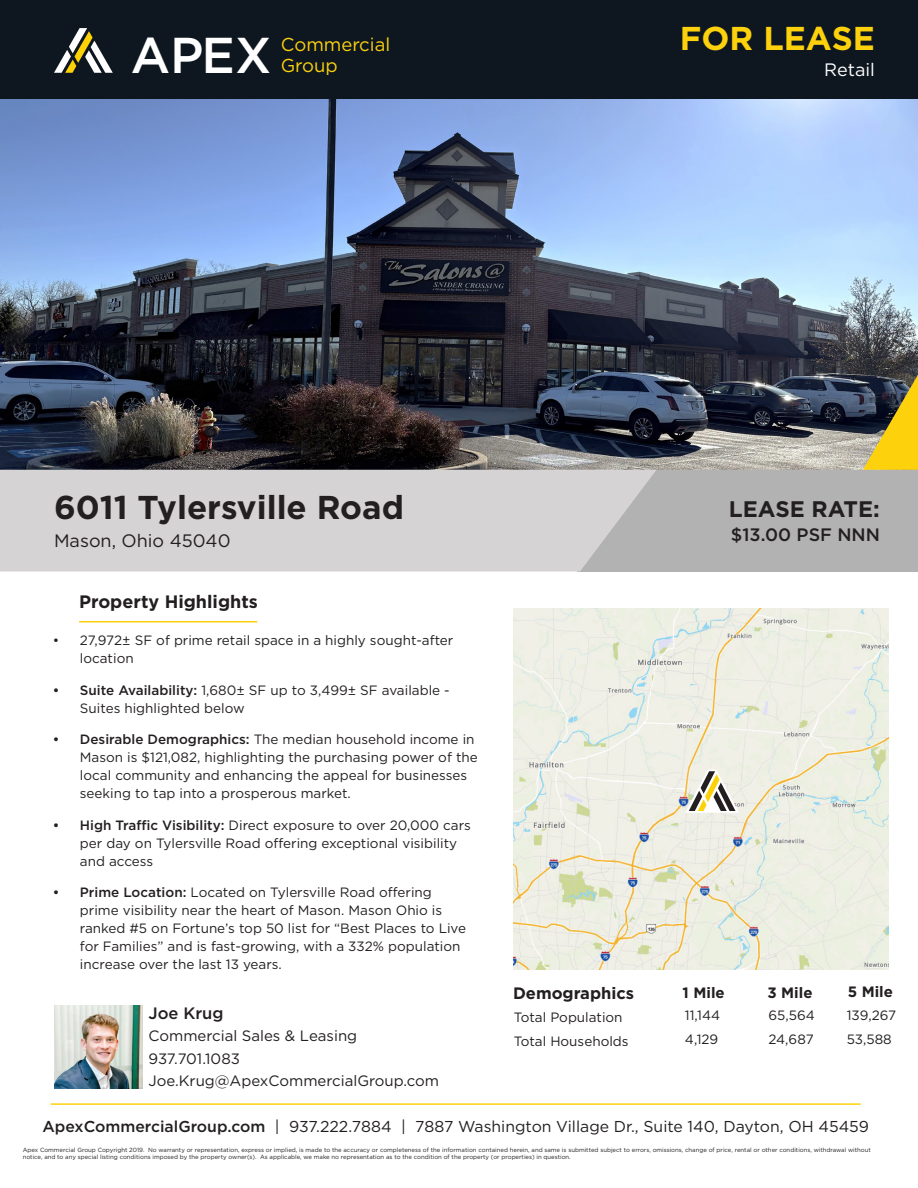
<style>
.page{position:relative;width:918px;height:1188px;background:#fff}
.page>*{position:absolute;margin:0;border:0;box-sizing:border-box;transform-origin:0 0}
.t1{font:500 50.25px "Gotham";color:#fff}
.t2{font:700 33px "Gotham";color:#231f20}
.t3{font:700 33px "Gotham";color:#fdd10c}
.t4{font:700 22.5px "Gotham";color:#231f20}
.t5{font:18.6px/20.9px "Gotham";color:#fcd10d}
.t6{font:700 18px "Gotham";color:#231f20}
.t7{font:18px "Gotham";color:#231f20}
.t8{font:500 18px "Gotham";color:#231f20}
.t9{font:18px "Gotham";color:#fff}
.t10{font:700 16.5px "Gotham";color:#231f20}
.t11{font:500 16.5px "Gotham";color:#231f20}
.t12{font:15.75px "Gotham";color:#231f20}
.t13{font:15px/22.5px "Gotham";color:#231f20}
.t14{font:700 15px "Gotham";color:#231f20}
.t15{font:13.5px/18px "Gotham";color:#231f20}
.t16{font:6px/7.2px "Gotham";color:#231f20}
.s1{font-weight:500}
</style>
<div class="page">
<img style="left:0;top:99px;width:918px;height:371px">
<div style="left:0;top:0;width:918px;height:99px;background:#0e171f"></div>
<div style="left:577px;top:470px;width:341px;height:102px;background:#b2b2b2"></div>
<hr style="left:79px;top:621px;width:178px;height:1px;background:#fdd10b">
<hr style="left:51px;top:1103px;width:810px;height:2px;background:#fdd10b">
<svg style="left:863px;top:375px;width:55px;height:95px;background:#9e8b2f"></svg>
<div style="left:0;top:470px;width:656px;height:101px;background:#d5d3d3"></div>
<svg style="left:54px;top:28px;width:59px;height:45px"></svg>
<img style="left:54px;top:1006px;width:88px;height:82px">
<img style="left:513px;top:608px;width:376px;height:362px">
<svg style="left:685px;top:769px;width:54px;height:44px"></svg>
<h1 class="t1" style="left:131px;top:22px;width:142px">APEX</h1>
<h3 class="t5" style="left:281px;top:34px;width:111px">Commercial<br>Group</h3>
<p class="t3" style="left:680px;top:17px;width:196px">FOR LEASE</p>
<p class="t9" style="left:824px;top:58px;width:52px">Retail</p>
<p class="t2" style="left:54px;top:485px;width:352px">6011 Tylersville Road</p>
<p class="t4" style="left:729px;top:495px;width:153px">LEASE RATE:</p>
<p class="t7" style="left:54px;top:529px;width:178px">Mason, Ohio 45040</p>
<p class="t8" style="left:731px;top:523px;width:151px">$13.00 PSF NNN</p>
<p class="t6" style="left:79px;top:590px;width:180px">Property Highlights</p>
<p class="t15" style="left:80px;top:631px;width:375px;text-indent:-27px">• 27,972± SF of prime retail space in a highly sought-after location</p>
<p class="t15" style="left:80px;top:681px;width:371px;text-indent:-27px"><span class="s1">• Suite Availability:</span> 1,680± SF up to 3,499± SF available -<br>Suites highlighted below</p>
<p class="t15" style="left:80px;top:730px;width:399px;text-indent:-27px"><span class="s1">• Desirable Demographics:</span> The median household income in Mason is $121,082, highlighting the purchasing power of the local community and enhancing the appeal for businesses seeking to tap into a prosperous market.</p>
<p class="t15" style="left:80px;top:816px;width:393px;text-indent:-27px"><span class="s1">• High Traffic Visibility:</span> Direct exposure to over 20,000 cars per day on Tylersville Road offering exceptional visibility and access</p>
<p class="t15" style="left:80px;top:883px;width:388px;text-indent:-27px"><span class="s1">• Prime Location:</span> Located on Tylersville Road offering prime visibility near the heart of Mason. Mason Ohio is ranked #5 on Fortune’s top 50 list for “Best Places to Live for Families” and is fast-growing, with a 332% population increase over the last 13 years.</p>
<p class="t11" style="left:148px;top:1002px;width:77px">Joe Krug</p>
<p class="t13" style="left:148px;top:1025px;width:210px">Commercial Sales &amp; Leasing<br>937.701.1083</p>
<p class="t13" style="left:148px;top:1070px;width:292px">Joe.Krug@ApexCommercialGroup.com</p>
<p class="t10" style="left:513px;top:982px;width:123px">Demographics</p>
<p class="t14" style="left:683px;top:982px;width:44px">1 Mile</p>
<p class="t14" style="left:767px;top:982px;width:47px">3 Mile</p>
<p class="t14" style="left:848px;top:982px;width:47px">5 Mile</p>
<p class="t15" style="left:514px;top:1005px;width:116px;line-height:24px">Total Population<br>Total Households</p>
<p class="t15" style="left:685px;top:1003px;width:37px;line-height:24px">11,144<br>4,129</p>
<p class="t15" style="left:769px;top:1003px;width:48px;line-height:24px">65,564<br>24,687</p>
<p class="t15" style="left:847px;top:1003px;width:51px;line-height:24px">139,267<br>53,588</p>
<p class="t12" style="left:43px;top:1116px;width:828px"><span class="s1">ApexCommercialGroup.com</span> | 937.222.7884 | 7887 Washington Village Dr., Suite 140, Dayton, OH 45459</p>
<p class="t16" style="left:23px;top:1146px;width:850px">Apex Commercial Group Copyright 2019. No warranty or representation, express or implied, is made to the accuracy or completeness of the information contained herein, and same is submitted subject to errors, omissions, change of price, rental or other conditions, withdrawal without notice, and to any special listing conditions imposed by the property owner(s). As applicable, we make no representation as to the condition of the property (or properties) in question.</p>
</div>
